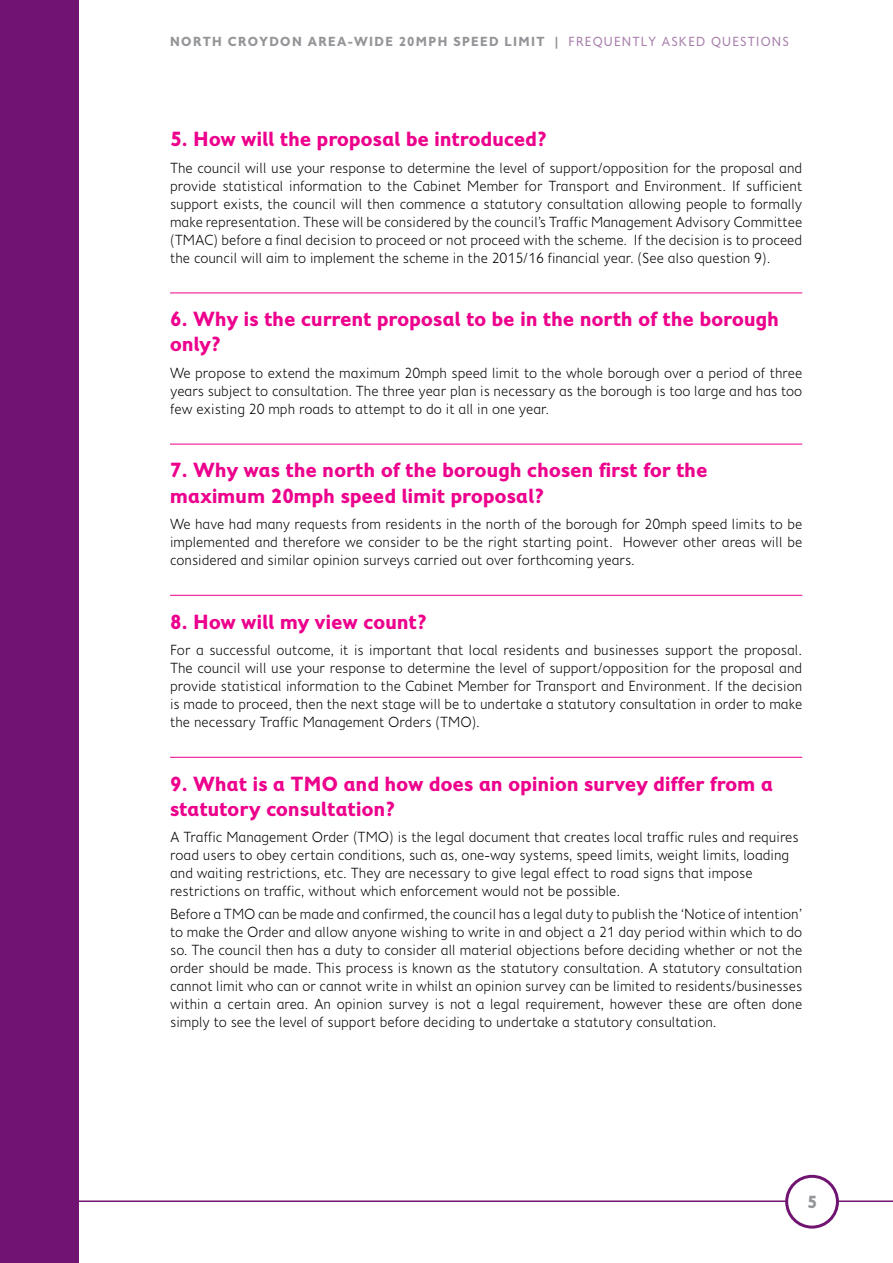
<style>
.page{position:relative;width:893px;height:1263px;background:#fff}
.page>*{position:absolute;margin:0;border:0;box-sizing:border-box;transform-origin:0 0}
.t1{font:700 21px/25.2px "Fiendstar";color:#ec008c}
.t2{font:700 18px "Fiendstar";color:#939598}
.t3{font:300 15px/18px "Fiendstar";color:#000;text-align:justify}
.t4{font:700 13.5px "Fiendstar";letter-spacing:.08em;color:#939598}
.s1{font-weight:400;color:#a67daa}
</style>
<div class="page">
<hr style="left:0;top:1200px;width:893px;height:2px;background:#711471">
<div style="left:787px;top:1176px;width:50px;height:51px;background:#fff;border-radius:50%"></div>
<div style="left:785px;top:1175px;width:54px;height:53px;border:3px solid #711471;border-radius:50%"></div>
<div style="left:0;top:0;width:79px;height:1263px;background:#711471"></div>
<hr style="left:170px;top:293px;width:632px;height:1px;background:#ec008c">
<hr style="left:170px;top:444px;width:632px;height:1px;background:#ec008c">
<hr style="left:170px;top:595px;width:632px;height:1px;background:#ec008c">
<hr style="left:170px;top:757px;width:632px;height:1px;background:#ec008c">
<p class="t4" style="left:170px;top:33px;width:620px">NORTH CROYDON AREA-WIDE 20MPH SPEED LIMIT | <span class="s1">FREQUENTLY ASKED QUESTIONS</span></p>
<h1 class="t1" style="left:170px;top:126px;width:378px">5. How will the proposal be introduced?</h1>
<p class="t3" style="left:170px;top:159px;width:634px">The council will use your response to determine the level of support/opposition for the proposal and provide statistical information to the Cabinet Member for Transport and Environment. If sufficient support exists, the council will then commence a statutory consultation allowing people to formally make representation. These will be considered by the council’s Traffic Management Advisory Committee (TMAC) before a final decision to proceed or not proceed with the scheme. If the decision is to proceed the council will aim to implement the scheme in the 2015/16 financial year. (See also question 9).</p>
<h1 class="t1" style="left:170px;top:306px;width:611px">6. Why is the current proposal to be in the north of the borough only?</h1>
<p class="t3" style="left:170px;top:364px;width:634px">We propose to extend the maximum 20mph speed limit to the whole borough over a period of three years subject to consultation. The three year plan is necessary as the borough is too large and has too few existing 20 mph roads to attempt to do it all in one year.</p>
<h1 class="t1" style="left:170px;top:457px;width:539px">7. Why was the north of the borough chosen first for the maximum 20mph speed limit proposal?</h1>
<p class="t3" style="left:170px;top:515px;width:634px">We have had many requests from residents in the north of the borough for 20mph speed limits to be implemented and therefore we consider to be the right starting point. However other areas will be considered and similar opinion surveys carried out over forthcoming years.</p>
<h1 class="t1" style="left:170px;top:609px;width:258px">8. How will my view count?</h1>
<p class="t3" style="left:170px;top:641px;width:634px">For a successful outcome, it is important that local residents and businesses support the proposal.<br>The council will use your response to determine the level of support/opposition for the proposal and provide statistical information to the Cabinet Member for Transport and Environment. If the decision is made to proceed, then the next stage will be to undertake a statutory consultation in order to make the necessary Traffic Management Orders (TMO).</p>
<h1 class="t1" style="left:170px;top:771px;width:605px">9. What is a TMO and how does an opinion survey differ from a statutory consultation?</h1>
<p class="t3" style="left:170px;top:828px;width:630px;text-align:left">A Traffic Management Order (TMO) is the legal document that creates local traffic rules and requires road users to obey certain conditions, such as, one-way systems, speed limits, weight limits, loading and waiting restrictions, etc. They are necessary to give legal effect to road signs that impose restrictions on traffic, without which enforcement would not be possible.</p>
<p class="t3" style="left:170px;top:904px;width:634px">Before a TMO can be made and confirmed, the council has a legal duty to publish the ‘Notice of intention’ to make the Order and allow anyone wishing to write in and object a 21 day period within which to do so. The council then has a duty to consider all material objections before deciding whether or not the order should be made. This process is known as the statutory consultation. A statutory consultation cannot limit who can or cannot write in whilst an opinion survey can be limited to residents/businesses within a certain area. An opinion survey is not a legal requirement, however these are often done simply to see the level of support before deciding to undertake a statutory consultation.</p>
<p class="t2" style="left:807px;top:1192px;width:11px">5</p>
</div>
